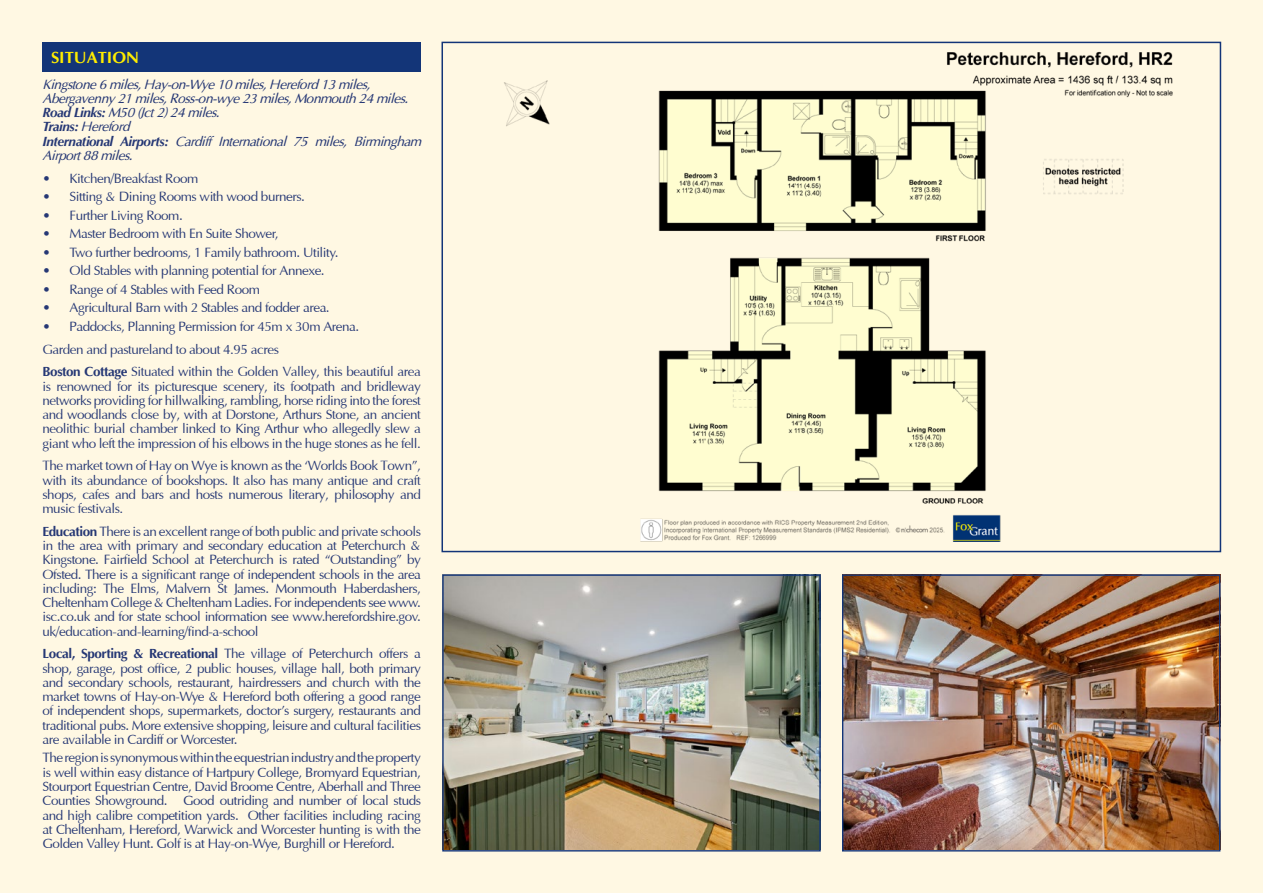
<style>
.page{position:relative;width:1263px;height:893px;background:#fff8e3}
.page>*{position:absolute;margin:0;border:0;box-sizing:border-box;transform-origin:0 0}
.t1{font:700 16.5px "Optima";color:#ffed00}
.t2{font:13.5px/14.2px "Opulent";letter-spacing:-.035em;color:#263875;text-align:justify}
.t3{font:13.5px/14.2px "Optima";letter-spacing:-.035em;color:#263875;text-align:justify}
.t4{font:italic 13.5px/14.2px "Optima";letter-spacing:-.035em;color:#263875}
.s1{font-weight:700}
.s2{font-family:"Optima";font-weight:700}
</style>
<div class="page">
<div style="left:43px;top:42px;width:378px;height:30px;background:#133578"></div>
<img style="left:504px;top:51px;width:669px;height:490px">
<img style="left:844px;top:576px;width:374px;height:273px">
<div style="left:842px;top:574px;width:378px;height:277px;border:1px solid #133578"></div>
<img style="left:444px;top:576px;width:375px;height:273px">
<div style="left:442px;top:574px;width:379px;height:277px;border:1px solid #133578"></div>
<p class="t1" style="left:51px;top:48px;width:90px">SITUATION</p>
<p class="t4" style="left:43px;top:77px;width:380px">Kingstone 6 miles, Hay-on-Wye 10 miles, Hereford 13 miles, Abergavenny 21 miles, Ross-on-wye 23 miles, Monmouth 24 miles.<br><span class="s1">Road Links:</span> M50 (Jct 2) 24 miles.<br><span class="s1">Trains:</span> Hereford<br><span class="s1">International Airports:</span> Cardiff International 75 miles, Birmingham Airport 88 miles.</p>
<p class="t2" style="left:43px;top:171px;width:157px">• Kitchen/Breakfast Room</p>
<p class="t2" style="left:43px;top:190px;width:264px">• Sitting &amp; Dining Rooms with wood burners.</p>
<p class="t2" style="left:43px;top:208px;width:142px">• Further Living Room.</p>
<p class="t2" style="left:43px;top:227px;width:238px">• Master Bedroom with En Suite Shower,</p>
<p class="t2" style="left:43px;top:245px;width:297px">• Two further bedrooms, 1 Family bathroom. Utility.</p>
<p class="t2" style="left:43px;top:264px;width:284px">• Old Stables with planning potential for Annexe.</p>
<p class="t2" style="left:43px;top:282px;width:219px">• Range of 4 Stables with Feed Room</p>
<p class="t2" style="left:43px;top:301px;width:289px">• Agricultural Barn with 2 Stables and fodder area.</p>
<p class="t2" style="left:43px;top:319px;width:318px">• Paddocks, Planning Permission for 45m x 30m Arena.</p>
<p class="t3" style="left:43px;top:338px;width:380px;line-height:22.8px">Garden and pastureland to about 4.95 acres<br><span class="s1">Boston Cottage</span> Situated within the Golden Valley, this beautiful area</p>
<p class="t3" style="left:43px;top:379px;width:380px">is renowned for its picturesque scenery, its footpath and bridleway networks providing for hillwalking, rambling, horse riding into the forest and woodlands close by, with at Dorstone, Arthurs Stone, an ancient neolithic burial chamber linked to King Arthur who allegedly slew a giant who left the impression of his elbows in the huge stones as he fell.</p>
<p class="t3" style="left:43px;top:459px;width:380px">The market town of Hay on Wye is known as the ‘Worlds Book Town”, with its abundance of bookshops. It also has many antique and craft shops, cafes and bars and hosts numerous literary, philosophy and music festivals.</p>
<p class="t2" style="left:43px;top:524px;width:380px"><span class="s2">Education</span> There is an excellent range of both public and private schools in the area with primary and secondary education at Peterchurch &amp; Kingstone. Fairfield School at Peterchurch is rated “Outstanding” by Ofsted. There is a significant range of independent schools in the area including: The Elms, Malvern St James. Monmouth Haberdashers, Cheltenham College &amp; Cheltenham Ladies. For independents see www. isc.co.uk and for state school information see www.herefordshire.gov. uk/education-and-learning/find-a-school</p>
<p class="t2" style="left:43px;top:647px;width:380px"><span class="s2">Local, Sporting &amp; Recreational</span> The village of Peterchurch offers a shop, garage, post office, 2 public houses, village hall, both primary and secondary schools, restaurant, hairdressers and church with the market towns of Hay-on-Wye &amp; Hereford both offering a good range of independent shops, supermarkets, doctor’s surgery, restaurants and traditional pubs. More extensive shopping, leisure and cultural facilities are available in Cardiff or Worcester.</p>
<p class="t2" style="left:43px;top:751px;width:380px">The region is synonymous within the equestrian industry and the property is well within easy distance of Hartpury College, Bromyard Equestrian, Stourport Equestrian Centre, David Broome Centre, Aberhall and Three Counties Showground. Good outriding and number of local studs and high calibre competition yards. Other facilities including racing at Cheltenham, Hereford, Warwick and Worcester hunting is with the Golden Valley Hunt. Golf is at Hay-on-Wye, Burghill or Hereford.</p>
</div>
